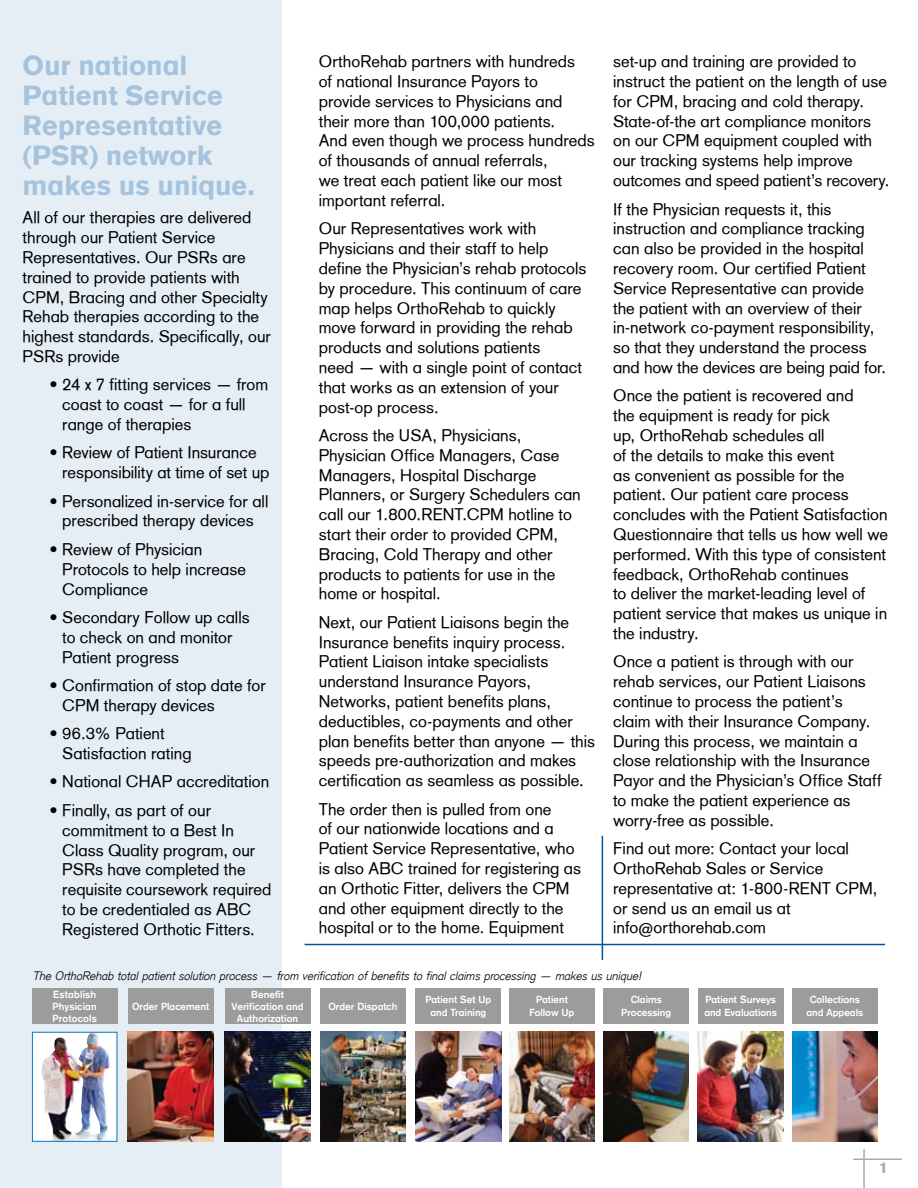
<style>
.page{position:relative;width:918px;height:1188px;background:#fff}
.page>*{position:absolute;margin:0;border:0;box-sizing:border-box;transform-origin:0 0}
.t1{font:900 27px/30px "Otto Bock CT";color:#a6c3dd}
.t2{font:16.5px/19.8px "Otto Bock CT";color:#000}
.t3{font:900 15px "Otto Bock CT";color:#a7a9ac}
.t4{font:italic 300 12px "Otto Bock CT";color:#000}
.t5{font:700 10.05px/12px "Otto Bock CT";color:#fff;text-align:center}
</style>
<div class="page">
<hr style="left:863px;top:1149px;width:2px;height:39px;background:#a7a9ac">
<hr style="left:853px;top:1158px;width:49px;height:2px;background:#a7a9ac">
<hr style="left:602px;top:836px;width:1px;height:124px;background:#00549e">
<hr style="left:305px;top:944px;width:580px;height:1px;background:#00549e">
<div style="left:0;top:0;width:281px;height:1188px;background:#e6eef5"></div>
<img style="left:416px;top:1032px;width:85px;height:110px">
<img style="left:509px;top:1032px;width:86px;height:110px">
<img style="left:604px;top:1032px;width:85px;height:110px">
<img style="left:698px;top:1032px;width:85px;height:110px">
<div style="left:416px;top:988px;width:85px;height:36px;background:#9b9d9b"></div>
<div style="left:509px;top:988px;width:86px;height:36px;background:#9b9d9b"></div>
<div style="left:604px;top:988px;width:85px;height:36px;background:#9b9d9b"></div>
<div style="left:698px;top:988px;width:85px;height:36px;background:#9b9d9b"></div>
<img style="left:792px;top:1032px;width:85px;height:110px">
<div style="left:792px;top:988px;width:85px;height:36px;background:#9b9d9b"></div>
<img style="left:128px;top:1032px;width:85px;height:110px">
<img style="left:225px;top:1032px;width:85px;height:110px">
<img style="left:320px;top:1032px;width:86px;height:110px">
<div style="left:128px;top:988px;width:85px;height:36px;background:#9b9d9b"></div>
<div style="left:225px;top:988px;width:85px;height:36px;background:#9b9d9b"></div>
<div style="left:320px;top:988px;width:86px;height:36px;background:#9b9d9b"></div>
<img style="left:34px;top:1034px;width:81px;height:106px">
<img style="left:41px;top:1037px;width:34px;height:37px">
<div style="left:32px;top:1032px;width:85px;height:110px;border:1px solid #0079bd"></div>
<div style="left:32px;top:988px;width:85px;height:36px;background:#9b9d9b"></div>
<h1 class="t1" style="left:23px;top:51px;width:234px">Our national<br>Patient Service<br>Representative (PSR) network makes us unique.</h1>
<p class="t2" style="left:23px;top:208px;width:250px">All of our therapies are delivered through our Patient Service<br>Representatives. Our PSRs are trained to provide patients with<br>CPM, Bracing and other Specialty<br>Rehab therapies according to the highest standards. Specifically, our<br>PSRs provide</p>
<p class="t2" style="left:62px;top:375px;width:208px;text-indent:-13px">• 24 x 7 fitting services — from coast to coast — for a full range of therapies</p>
<p class="t2" style="left:62px;top:443px;width:209px;text-indent:-13px">• Review of Patient Insurance responsibility at time of set up</p>
<p class="t2" style="left:50px;top:491px;width:220px;text-align:center">• Personalized in-service for all prescribed therapy devices</p>
<p class="t2" style="left:62px;top:539px;width:185px;text-indent:-13px">• Review of Physician<br>Protocols to help increase<br>Compliance</p>
<p class="t2" style="left:62px;top:607px;width:189px;text-indent:-13px">• Secondary Follow up calls to check on and monitor<br>Patient progress</p>
<p class="t2" style="left:62px;top:675px;width:205px;text-indent:-13px">• Confirmation of stop date for<br>CPM therapy devices</p>
<p class="t2" style="left:62px;top:724px;width:131px;text-indent:-13px">• 96.3% Patient<br>Satisfaction rating</p>
<p class="t2" style="left:50px;top:772px;width:221px">• National CHAP accreditation</p>
<p class="t2" style="left:62px;top:800px;width:211px;text-indent:-13px">• Finally, as part of our commitment to a Best In<br>Class Quality program, our<br>PSRs have completed the requisite coursework required to be credentialed as ABC<br>Registered Orthotic Fitters.</p>
<p class="t2" style="left:319px;top:52px;width:277px">OrthoRehab partners with hundreds<br>of national Insurance Payors to<br>provide services to Physicians and their more than 100,000 patients.<br>And even though we process hundreds of thousands of annual referrals,<br>we treat each patient like our most important referral.</p>
<p class="t2" style="left:319px;top:219px;width:269px">Our Representatives work with<br>Physicians and their staff to help define the Physician’s rehab protocols by procedure. This continuum of care map helps OrthoRehab to quickly move forward in providing the rehab products and solutions patients<br>need — with a single point of contact that works as an extension of your post-op process.</p>
<p class="t2" style="left:319px;top:425px;width:264px">Across the USA, Physicians,<br>Physician Office Managers, Case<br>Managers, Hospital Discharge<br>Planners, or Surgery Schedulers can call our 1.800.RENT.CPM hotline to start their order to provided CPM,<br>Bracing, Cold Therapy and other products to patients for use in the home or hospital.</p>
<p class="t2" style="left:319px;top:612px;width:278px">Next, our Patient Liaisons begin the Insurance benefits inquiry process.<br>Patient Liaison intake specialists understand Insurance Payors, Networks, patient benefits plans, deductibles, co-payments and other plan benefits better than anyone — this speeds pre-authorization and makes certification as seamless as possible.</p>
<p class="t2" style="left:319px;top:799px;width:264px">The order then is pulled from one<br>of our nationwide locations and a Patient Service Representative, who is also ABC trained for registering as an Orthotic Fitter, delivers the CPM and other equipment directly to the hospital or to the home. Equipment</p>
<p class="t2" style="left:613px;top:52px;width:278px">set-up and training are provided to instruct the patient on the length of use for CPM, bracing and cold therapy.<br>State-of-the art compliance monitors on our CPM equipment coupled with our tracking systems help improve outcomes and speed patient’s recovery.</p>
<p class="t2" style="left:613px;top:199px;width:274px">If the Physician requests it, this instruction and compliance tracking can also be provided in the hospital recovery room. Our certified Patient Service Representative can provide the patient with an overview of their in‑network co-payment responsibility, so that they understand the process and how the devices are being paid for.</p>
<p class="t2" style="left:613px;top:386px;width:276px">Once the patient is recovered and<br>the equipment is ready for pick<br>up, OrthoRehab schedules all<br>of the details to make this event<br>as convenient as possible for the patient. Our patient care process concludes with the Patient Satisfaction Questionnaire that tells us how well we performed. With this type of consistent feedback, OrthoRehab continues<br>to deliver the market-leading level of patient service that makes us unique in the industry.</p>
<p class="t2" style="left:613px;top:652px;width:270px">Once a patient is through with our rehab services, our Patient Liaisons continue to process the patient’s claim with their Insurance Company.<br>During this process, we maintain a close relationship with the Insurance Payor and the Physician’s Office Staff to make the patient experience as worry‑free as possible.</p>
<p class="t2" style="left:613px;top:839px;width:266px">Find out more: Contact your local<br>OrthoRehab Sales or Service representative at: 1-800-RENT CPM, or send us an email us at info@orthorehab.com</p>
<p class="t4" style="left:34px;top:969px;width:610px">The OrthoRehab total patient solution process — from verification of benefits to final claims processing — makes us unique!</p>
<p class="t5" style="left:53px;top:988px;width:46px;text-align:justify">Establish Physician Protocols</p>
<p class="t5" style="left:132px;top:1000px;width:79px">Order Placement</p>
<p class="t5" style="left:232px;top:988px;width:73px">Benefit<br>Verification and<br>Authorization</p>
<p class="t5" style="left:328px;top:1000px;width:71px">Order Dispatch</p>
<p class="t5" style="left:425px;top:994px;width:67px">Patient Set Up and Training</p>
<p class="t5" style="left:530px;top:994px;width:46px">Patient<br>Follow Up</p>
<p class="t5" style="left:621px;top:994px;width:51px">Claims<br>Processing</p>
<p class="t5" style="left:704px;top:994px;width:74px;text-align:left">Patient Surveys and Evaluations</p>
<p class="t5" style="left:806px;top:994px;width:58px">Collections and Appeals</p>
<p class="t3" style="left:879px;top:1159px;width:10px">1</p>
</div>
